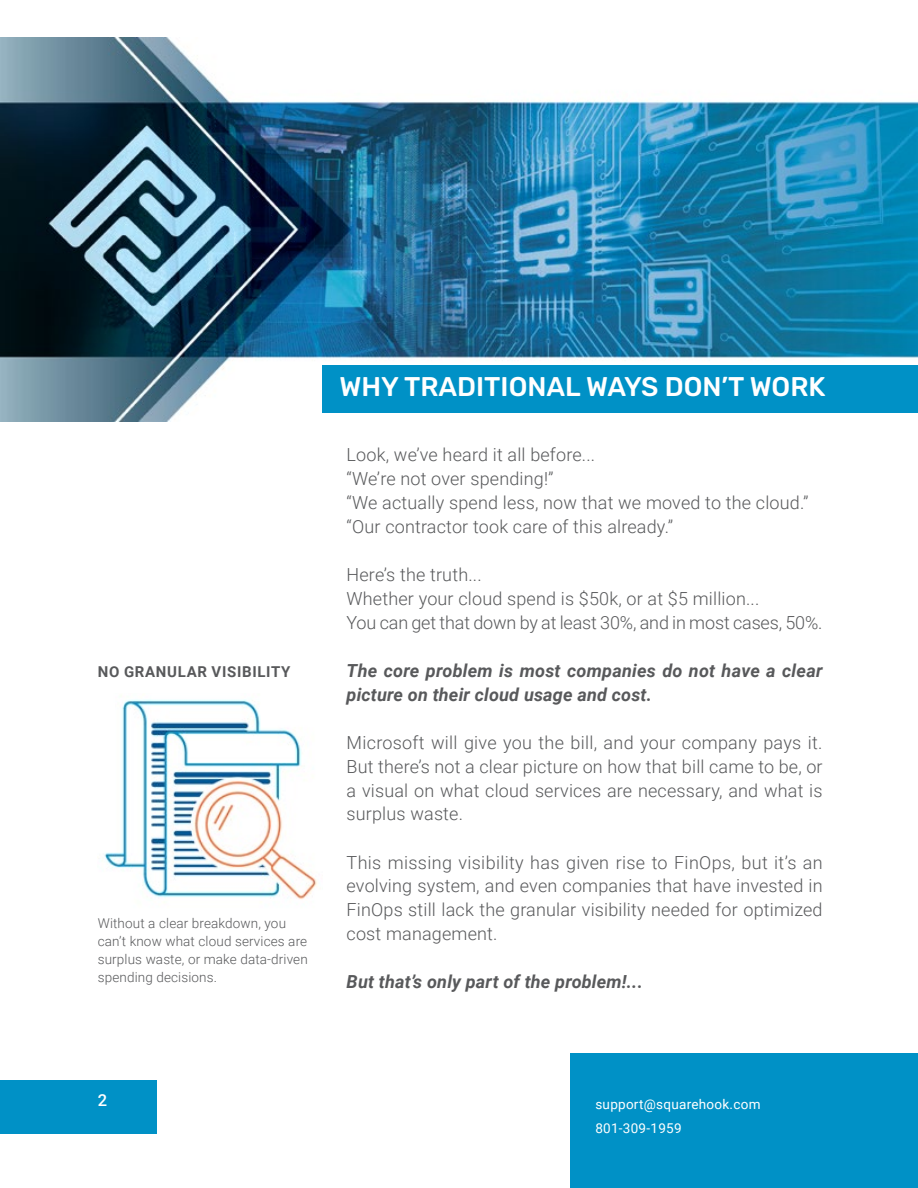
<style>
.page{position:relative;width:918px;height:1188px;background:#fff}
.page>*{position:absolute;margin:0;border:0;box-sizing:border-box;transform-origin:0 0}
.t1{font:500 27px "Rubik";color:#fff}
.t2{font:300 18px/24px "Roboto";letter-spacing:.01em;color:#58595b}
.t3{font:italic 700 18px/24px "Roboto";letter-spacing:.01em;color:#58595b}
.t4{font:500 16.5px "Roboto";color:#fff}
.t5{font:700 15px "Roboto";letter-spacing:.045em;color:#58595b}
.t6{font:300 13.5px/18px "Roboto";letter-spacing:.01em;color:#58595b}
.t7{font:13.5px/24px "Roboto";letter-spacing:.02em;color:#fff}
</style>
<div class="page">
<div style="left:570px;top:1053px;width:348px;height:135px;background:#0091c6"></div>
<div style="left:0;top:1080px;width:157px;height:54px;background:#0091c6"></div>
<img style="left:0;top:37px;width:918px;height:385px">
<div style="left:323px;top:365px;width:595px;height:48px;background:#0091c6"></div>
<img style="left:104px;top:699px;width:214px;height:201px">
<p class="t5" style="left:98px;top:661px;width:194px">NO GRANULAR VISIBILITY</p>
<p class="t6" style="left:98px;top:914px;width:212px">Without a clear breakdown, you can’t know what cloud services are surplus waste, or make data-driven spending decisions.</p>
<h1 class="t1" style="left:340px;top:371px;width:488px">WHY TRADITIONAL WAYS DON’T WORK</h1>
<p class="t2" style="left:347px;top:441px;width:463px">Look, we’ve heard it all before...<br>“We’re not over spending!”<br>“We actually spend less, now that we moved to the cloud.” “Our contractor took care of this already.”</p>
<p class="t2" style="left:347px;top:561px;width:478px">Here’s the truth...<br>Whether your cloud spend is $50k, or at $5 million...<br>You can get that down by at least 30%, and in most cases, 50%.</p>
<p class="t3" style="left:347px;top:657px;width:477px">The core problem is most companies do not have a clear picture on their cloud usage and cost.</p>
<p class="t2" style="left:347px;top:729px;width:478px;text-align:justify">Microsoft will give you the bill, and your company pays it.<br>But there’s not a clear picture on how that bill came to be, or a visual on what cloud services are necessary, and what is surplus waste.</p>
<p class="t2" style="left:347px;top:849px;width:478px;text-align:justify">This missing visibility has given rise to FinOps, but it’s an evolving system, and even companies that have invested in FinOps still lack the granular visibility needed for optimized cost management.</p>
<p class="t3" style="left:347px;top:969px;width:298px">But that’s only part of the problem!...</p>
<p class="t4" style="left:98px;top:1088px;width:11px">2</p>
<p class="t7" style="left:595px;top:1091px;width:167px">support@squarehook.com<br>801-309-1959</p>
</div>
